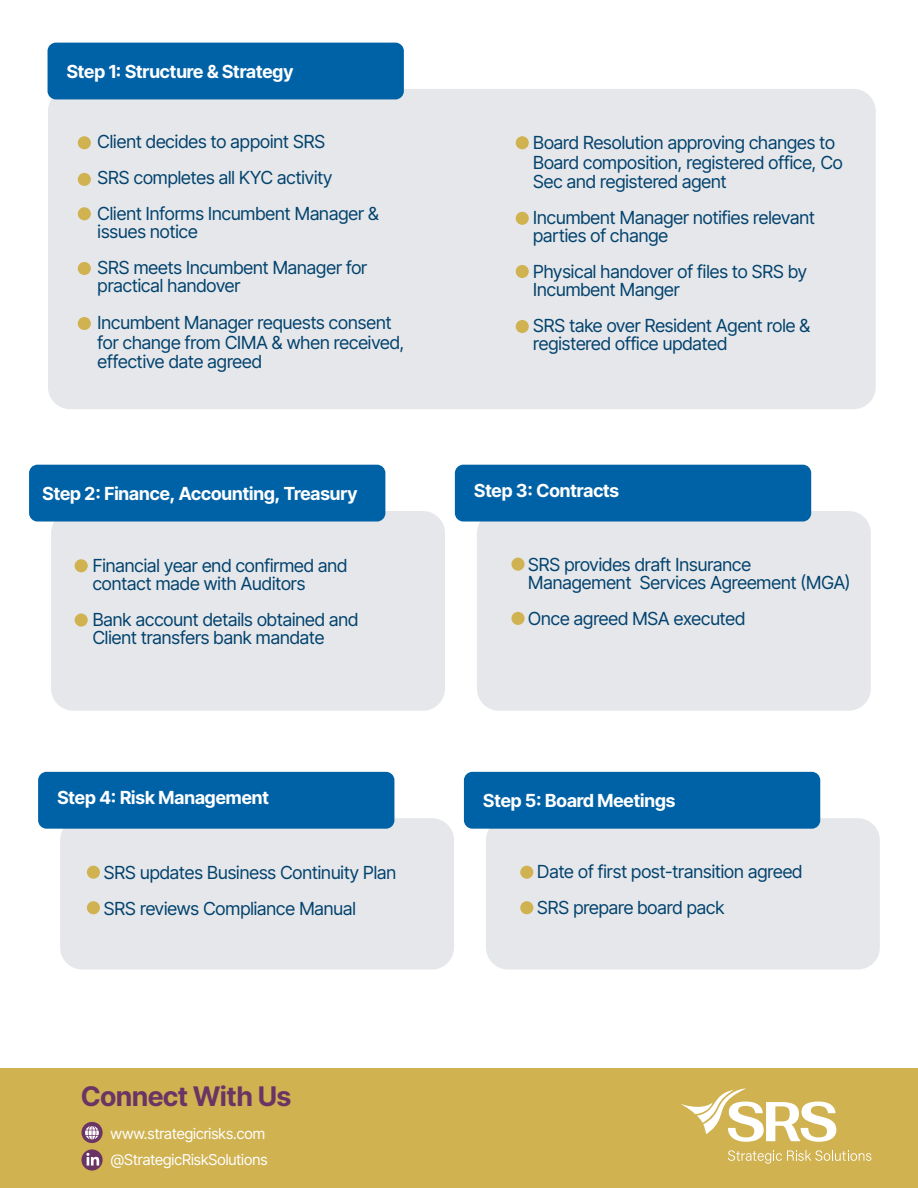
<style>
.page{position:relative;width:918px;height:1188px;background:#fff}
.page>*{position:absolute;margin:0;border:0;box-sizing:border-box;transform-origin:0 0}
.t1{font:700 27px "Inter Tight";color:#6a3465}
.t2{font:18px/18px "Inter Tight";color:#02426d}
.t3{font:700 18px "Inter Tight";color:#fff}
.t4{font:15px/26.8px "Inter Tight";color:#fff}
</style>
<div class="page">
<div style="left:0;top:1068px;width:918px;height:120px;background:#d0b250"></div>
<svg style="left:728px;top:1150px;width:143px;height:14px"></svg>
<svg style="left:681px;top:1088px;width:155px;height:54px"></svg>
<svg style="left:81px;top:1122px;width:22px;height:21px"></svg>
<svg style="left:85px;top:1126px;width:14px;height:14px"></svg>
<svg style="left:81px;top:1149px;width:22px;height:22px"></svg>
<svg style="left:86px;top:1153px;width:13px;height:13px"></svg>
<div style="left:477px;top:511px;width:394px;height:200px;background:#e5e7ea;border-radius:22px"></div>
<div style="left:48px;top:89px;width:828px;height:320px;background:#e5e7ea;border-radius:22px"></div>
<div style="left:48px;top:43px;width:356px;height:56px;background:#0062a6;border-radius:8px"></div>
<div style="left:51px;top:511px;width:394px;height:200px;background:#e5e7ea;border-radius:22px"></div>
<div style="left:29px;top:465px;width:356px;height:57px;background:#0062a6;border-radius:8px"></div>
<div style="left:455px;top:465px;width:356px;height:57px;background:#0062a6;border-radius:8px"></div>
<div style="left:486px;top:818px;width:394px;height:152px;background:#e5e7ea;border-radius:22px"></div>
<div style="left:60px;top:818px;width:394px;height:152px;background:#e5e7ea;border-radius:22px"></div>
<div style="left:38px;top:772px;width:356px;height:57px;background:#0062a6;border-radius:8px"></div>
<div style="left:464px;top:772px;width:356px;height:57px;background:#0062a6;border-radius:8px"></div>
<div style="left:78px;top:136px;width:13px;height:13px;background:#d0b250;border-radius:50%"></div>
<div style="left:78px;top:173px;width:13px;height:13px;background:#d0b250;border-radius:50%"></div>
<div style="left:78px;top:207px;width:13px;height:13px;background:#d0b250;border-radius:50%"></div>
<div style="left:78px;top:262px;width:13px;height:13px;background:#d0b250;border-radius:50%"></div>
<div style="left:78px;top:317px;width:13px;height:13px;background:#d0b250;border-radius:50%"></div>
<div style="left:516px;top:136px;width:13px;height:13px;background:#d0b250;border-radius:50%"></div>
<div style="left:516px;top:212px;width:13px;height:13px;background:#d0b250;border-radius:50%"></div>
<div style="left:516px;top:265px;width:13px;height:13px;background:#d0b250;border-radius:50%"></div>
<div style="left:516px;top:320px;width:13px;height:13px;background:#d0b250;border-radius:50%"></div>
<div style="left:511px;top:558px;width:14px;height:13px;background:#d0b250;border-radius:50%"></div>
<div style="left:511px;top:612px;width:14px;height:13px;background:#d0b250;border-radius:50%"></div>
<div style="left:75px;top:559px;width:13px;height:13px;background:#d0b250;border-radius:50%"></div>
<div style="left:75px;top:614px;width:13px;height:13px;background:#d0b250;border-radius:50%"></div>
<div style="left:520px;top:866px;width:13px;height:13px;background:#d0b250;border-radius:50%"></div>
<div style="left:520px;top:901px;width:13px;height:13px;background:#d0b250;border-radius:50%"></div>
<div style="left:87px;top:866px;width:13px;height:13px;background:#d0b250;border-radius:50%"></div>
<div style="left:87px;top:901px;width:13px;height:13px;background:#d0b250;border-radius:50%"></div>
<p class="t3" style="left:67px;top:58px;width:228px">Step 1: Structure &amp; Strategy</p>
<p class="t2" style="left:98px;top:123px;width:283px;line-height:36px">Client decides to appoint SRS<br>SRS completes all KYC activity<br>Client Informs Incumbent Manager &amp;</p>
<p class="t2" style="left:98px;top:213px;width:271px;line-height:36px">issues notice<br>SRS meets Incumbent Manager for</p>
<p class="t2" style="left:98px;top:266px;width:295px;line-height:37.5px">practical handover<br>Incumbent Manager requests consent</p>
<p class="t2" style="left:98px;top:332px;width:308px;line-height:19.5px">for change from CIMA &amp; when received, effective date agreed</p>
<p class="t2" style="left:533px;top:133px;width:311px;line-height:19.5px">Board Resolution approving changes to<br>Board composition, registered office, Co<br>Sec and registered agent</p>
<p class="t2" style="left:533px;top:208px;width:283px">Incumbent Manager notifies relevant parties of change</p>
<p class="t2" style="left:533px;top:262px;width:275px">Physical handover of files to SRS by<br>Incumbent Manger</p>
<p class="t2" style="left:533px;top:316px;width:279px">SRS take over Resident Agent role &amp; registered office updated</p>
<p class="t3" style="left:43px;top:480px;width:317px">Step 2: Finance, Accounting, Treasury</p>
<p class="t3" style="left:474px;top:477px;width:146px">Step 3: Contracts</p>
<p class="t2" style="left:93px;top:556px;width:256px">Financial year end confirmed and contact made with Auditors</p>
<p class="t2" style="left:93px;top:610px;width:267px">Bank account details obtained and<br>Client transfers bank mandate</p>
<p class="t2" style="left:528px;top:555px;width:324px">SRS provides draft Insurance<br>Management Services Agreement (MGA)</p>
<p class="t2" style="left:528px;top:609px;width:219px">Once agreed MSA executed</p>
<p class="t3" style="left:57px;top:784px;width:213px">Step 4: Risk Management</p>
<p class="t3" style="left:483px;top:787px;width:194px">Step 5: Board Meetings</p>
<p class="t2" style="left:104px;top:854px;width:294px;line-height:36px">SRS updates Business Continuity Plan<br>SRS reviews Compliance Manual</p>
<p class="t2" style="left:537px;top:853px;width:267px;line-height:36px">Date of first post-transition agreed<br>SRS prepare board pack</p>
<h1 class="t1" style="left:81px;top:1076px;width:212px">Connect With Us</h1>
<p class="t4" style="left:111px;top:1119px;width:158px">www.strategicrisks.com @StrategicRiskSolutions</p>
</div>
